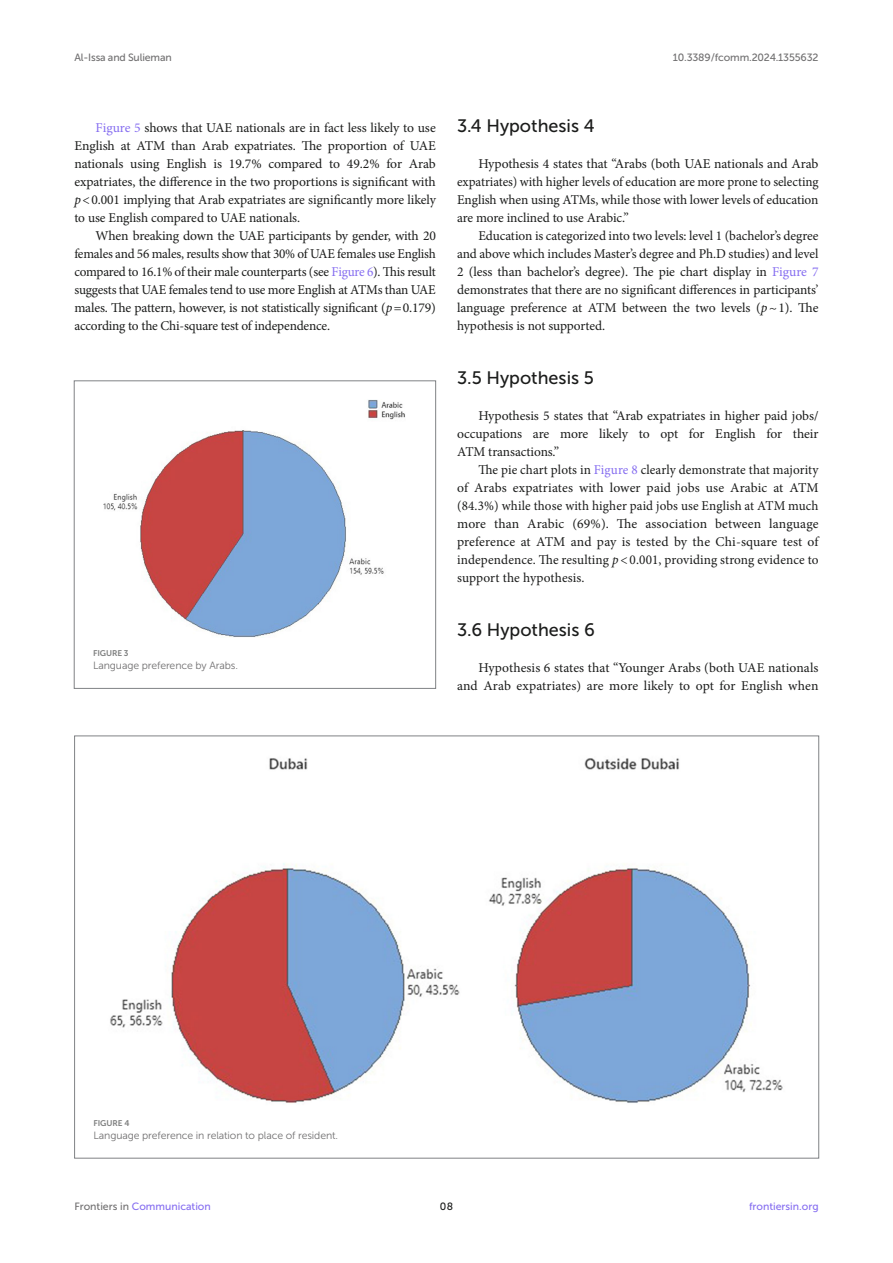
<style>
.page{position:relative;width:893px;height:1263px;background:#fff}
.page>*{position:absolute;margin:0;border:0;box-sizing:border-box;transform-origin:0 0}
.HEAD_2{font:18px "Museo Sans 500";color:#1b1c1b}
.TEXT{font:13.5px/18px "Minion Pro";letter-spacing:-.01em;color:#1b1c1b;text-align:justify}
.TEXT_FLUSH{font:13.5px/18px "Minion Pro";letter-spacing:-.005em;color:#1b1c1b;text-align:justify}
.FIG_LEG{font:10.5px "Museo Sans 300";letter-spacing:-.01em;color:#706f70}
.t1{font:10.5px "Museo Sans 500";letter-spacing:-.015em;color:#706f70}
.t2{font:10.5px "Museo Sans 500";color:#856df0}
.t3{font:10.5px "Museo Sans 500";color:#1b1c1b}
.FIG_HD{font:8.25px "Museo Sans 700";letter-spacing:-.01em;color:#7e7f7f}
.s1{color:#856df0}
.s2{font-style:italic}
.s3{color:#706f70}
</style>
<div class="page">
<img style="left:104px;top:400px;width:301px;height:237px">
<div style="left:74px;top:381px;width:362px;height:308px;border:1px solid #808285"></div>
<img style="left:110px;top:758px;width:673px;height:345px">
<p class="t1" style="left:74px;top:51px;width:99px">Al-Issa and Sulieman</p>
<p class="t1" style="left:673px;top:51px;width:147px">10.3389/fcomm.2024.1355632</p>
<p class="TEXT" style="left:74px;top:119px;width:363px;text-indent:21px"><span class="s1">Figure 5</span> shows that UAE nationals are in fact less likely to use English at ATM than Arab expatriates. The proportion of UAE nationals using English is 19.7% compared to 49.2% for Arab expatriates, the difference in the two proportions is significant with <span class="s2">p</span>&lt;0.001 implying that Arab expatriates are significantly more likely to use English compared to UAE nationals.</p>
<p class="TEXT" style="left:74px;top:227px;width:363px;text-indent:21px">When breaking down the UAE participants by gender, with 20 females and 56 males, results show that 30% of UAE females use English compared to 16.1% of their male counterparts (see <span class="s1">Figure 6</span>). This result suggests that UAE females tend to use more English at ATMs than UAE males. The pattern, however, is not statistically significant (<span class="s2">p</span>=0.179) according to the Chi-square test of independence.</p>
<p class="FIG_HD" style="left:93px;top:648px;width:37px">FIGURE 3</p>
<p class="FIG_LEG" style="left:93px;top:660px;width:146px">Language preference by Arabs.</p>
<p class="HEAD_2" style="left:457px;top:116px;width:139px">3.4 Hypothesis 4</p>
<p class="TEXT_FLUSH" style="left:457px;top:155px;width:363px;text-indent:21px">Hypothesis 4 states that “Arabs (both UAE nationals and Arab expatriates) with higher levels of education are more prone to selecting English when using ATMs, while those with lower levels of education are more inclined to use Arabic.”</p>
<p class="TEXT" style="left:457px;top:227px;width:363px;text-indent:21px">Education is categorized into two levels: level 1 (bachelor’s degree and above which includes Master’s degree and Ph.D studies) and level 2 (less than bachelor’s degree). The pie chart display in <span class="s1">Figure 7 </span>demonstrates that there are no significant differences in participants’ language preference at ATM between the two levels (<span class="s2">p</span>~1). The hypothesis is not supported.</p>
<p class="HEAD_2" style="left:457px;top:368px;width:138px">3.5 Hypothesis 5</p>
<p class="TEXT_FLUSH" style="left:457px;top:407px;width:363px;text-indent:21px">Hypothesis 5 states that “Arab expatriates in higher paid jobs/ occupations are more likely to opt for English for their ATM transactions.”</p>
<p class="TEXT" style="left:457px;top:461px;width:363px;text-indent:21px">The pie chart plots in <span class="s1">Figure 8</span> clearly demonstrate that majority of Arabs expatriates with lower paid jobs use Arabic at ATM (84.3%) while those with higher paid jobs use English at ATM much more than Arabic (69%). The association between language preference at ATM and pay is tested by the Chi-square test of independence. The resulting <span class="s2">p</span> &lt; 0.001, providing strong evidence to support the hypothesis.</p>
<p class="HEAD_2" style="left:457px;top:620px;width:139px">3.6 Hypothesis 6</p>
<p class="TEXT_FLUSH" style="left:457px;top:659px;width:363px;text-align:right">Hypothesis 6 states that “Younger Arabs (both UAE nationals and Arab expatriates) are more likely to opt for English when</p>
<p class="FIG_HD" style="left:94px;top:1118px;width:37px">FIGURE 4</p>
<p class="FIG_LEG" style="left:94px;top:1130px;width:246px">Language preference in relation to place of resident.</p>
<p class="t2" style="left:74px;top:1200px;width:138px"><span class="s3">Frontiers in</span> Communication</p>
<p class="t3" style="left:440px;top:1200px;width:15px">08</p>
<p class="t2" style="left:749px;top:1200px;width:71px">frontiersin.org</p>
</div>
